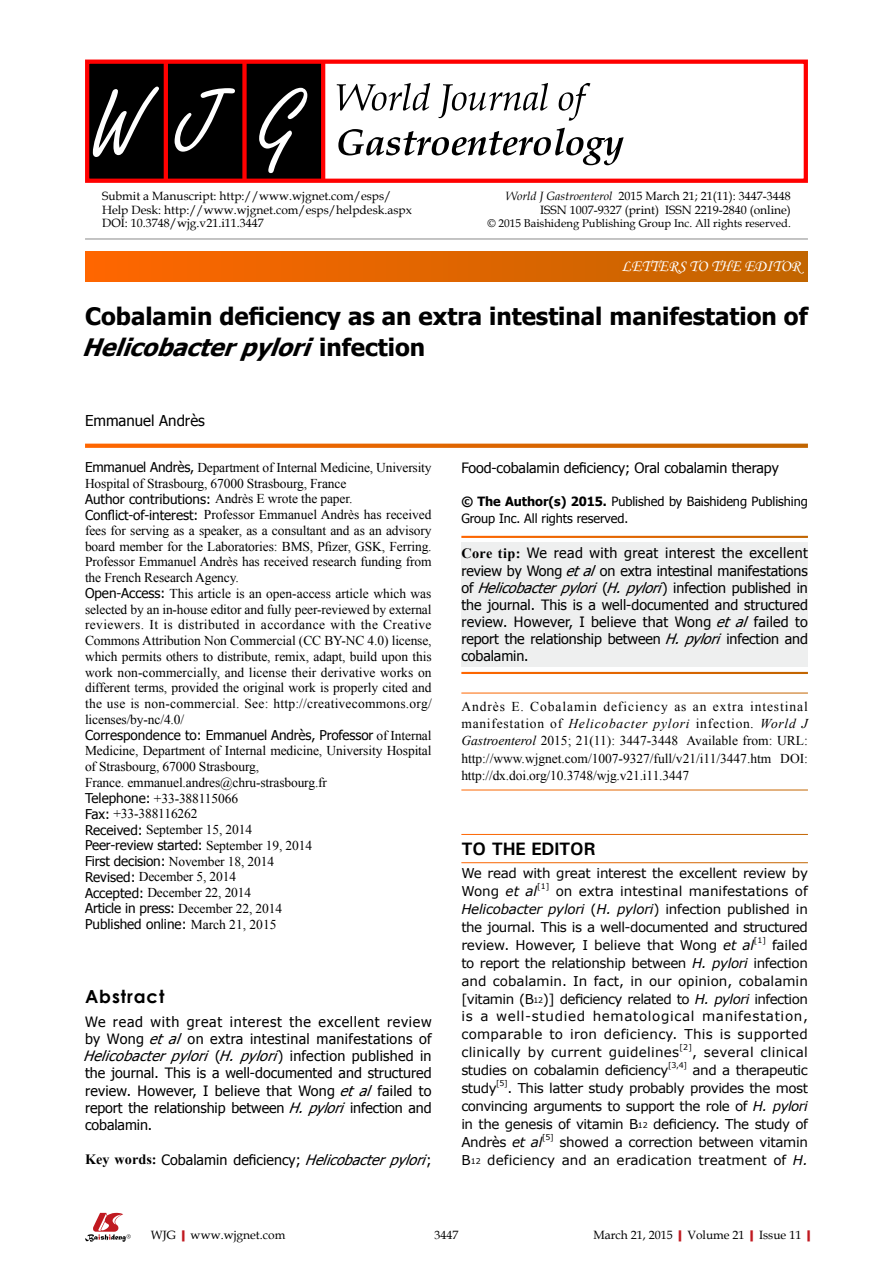
<style>
.page{position:relative;width:893px;height:1263px;background:#fff}
.page>*{position:absolute;margin:0;border:0;box-sizing:border-box;transform-origin:0 0}
.t1{font:700 24px/31.5px "Tahoma";color:#000}
.t2{font:700 18px "Univers";letter-spacing:-.01em;color:#000}
.t3{font:700 18px "Century Gothic";letter-spacing:.05em;color:#000}
.t4{font:16.5px "Monotype Corsiva";color:#fff}
.t5{font:15px "Tahoma";color:#000}
.t6{font:14.25px/17.2px "Tahoma";letter-spacing:-.005em;color:#000;text-align:justify}
.t7{font:13.5px/15.8px "Times New Roman";letter-spacing:-.01em;color:#000}
.t8{font:13.5px/17.9px "Verdana";letter-spacing:-.02em;color:#000;text-align:justify}
.t9{font:13.5px/17.9px "Verdana";letter-spacing:.005em;color:#000;text-align:right}
.t10{font:13.5px "Verdana";letter-spacing:.02em;color:#000}
.t11{font:12.75px/17.1px "Tahoma";letter-spacing:-.005em;color:#000}
.t12{font:12px/13.5px "Book Antiqua";color:#000}
.t13{font:11.25px "Book Antiqua";color:#000}
.t14{font:7.8px "Verdana";color:#000}
.s1{font-style:italic}
.s2{font-family:"Tahoma"}
.s3{font-family:"Times New Roman";font-weight:700}
.s4{font-weight:700}
.s5{font-size:7.8px}
.s6{font-weight:700;color:#c01920}
</style>
<div class="page">
<div style="left:461px;top:542px;width:347px;height:125px;background:#eeefef"></div>
<hr style="left:85px;top:239px;width:723px;height:1px;background:#898989">
<div style="left:87px;top:61px;width:236px;height:121px;background:#000"></div>
<hr style="left:164px;top:61px;width:4px;height:121px;background:#f00">
<div style="left:242px;top:61px;width:5px;height:121px;background:#f00"></div>
<hr style="left:321px;top:61px;width:4px;height:121px;background:#f00">
<div style="left:85px;top:60px;width:723px;height:123px;border:4px solid #f00"></div>
<svg style="left:259px;top:88px;width:48px;height:85px"></svg>
<svg style="left:175px;top:88px;width:60px;height:64px"></svg>
<svg style="left:93px;top:87px;width:66px;height:70px"></svg>
<svg style="left:337px;top:83px;width:253px;height:38px"></svg>
<svg style="left:338px;top:128px;width:286px;height:37px"></svg>
<svg style="left:85px;top:1213px;width:46px;height:29px"></svg>
<div style="left:85px;top:252px;width:723px;height:29px;background:linear-gradient(to right,#f60,#c16500)"></div>
<svg style="left:85px;top:444px;width:723px;height:4px;background:#e16a08"></svg>
<p class="t12" style="left:102px;top:189px;width:311px">Submit a Manuscript: http://www.wjgnet.com/esps/<br>Help Desk: http://www.wjgnet.com/esps/helpdesk.aspx<br>DOI: 10.3748/wjg.v21.i11.3447</p>
<p class="t12" style="left:506px;top:189px;width:287px;text-align:right"><span class="s1">World J Gastroenterol</span> 2015 March 21; 21(11): 3447-3448<br>ISSN 1007-9327 (print) ISSN 2219-2840 (online)</p>
<p class="t13" style="left:487px;top:215px;width:305px">© 2015 Baishideng Publishing Group Inc. All rights reserved.</p>
<p class="t4" style="left:622px;top:256px;width:180px">LETTERS TO THE EDITOR</p>
<p class="t1" style="left:82px;top:298px;width:727px">Cobalamin deficiency as an extra intestinal manifestation of<br><span class="s1">Helicobacterpylori</span>i n f e c t i o n</p>
<p class="t5" style="left:85px;top:410px;width:121px">Emmanuel Andrès</p>
<p class="t7" style="left:85px;top:459px;width:348px"><span class="s2">Emmanuel Andrès,</span> Department of Internal Medicine, University Hospital of Strasbourg, 67000 Strasbourg, France<br><span class="s2">Author contributions:</span> Andrès E wrote the paper.<br><span class="s2">Conflict-of-interest:</span> Professor Emmanuel Andrès has received fees for serving as a speaker, as a consultant and as an advisory board member for the Laboratories: BMS, Pfizer, GSK, Ferring.<br>Professor Emmanuel Andrès has received research funding from the French Research Agency.<br><span class="s2">Open-Access:</span> This article is an open-access article which was selected by an in-house editor and fully peer-reviewed by external reviewers. It is distributed in accordance with the Creative Commons Attribution Non Commercial (CC BY-NC 4.0) license, which permits others to distribute, remix, adapt, build upon this work non-commercially, and license their derivative works on different terms, provided the original work is properly cited and the use is non-commercial. See: http://creativecommons.org/ licenses/by-nc/4.0/<br><span class="s2">Correspondence to: Emmanuel Andrès, Professor</span> of Internal Medicine, Department of Internal medicine, University Hospital of Strasbourg, 67000 Strasbourg,<br>France. emmanuel.andres@chru-strasbourg.fr<br><span class="s2">Telephone:</span> +33-388115066<br><span class="s2">Fax:</span> +33-388116262<br><span class="s2">Received:</span> September 15, 2014<br><span class="s2">Peer-review started:</span> September 19, 2014<br><span class="s2">First decision:</span> November 18, 2014<br><span class="s2">Revised:</span> December 5, 2014<br><span class="s2">Accepted:</span> December 22, 2014<br><span class="s2">Article in press:</span> December 22, 2014<br><span class="s2">Published online:</span> March 21, 2015</p>
<p class="t3" style="left:85px;top:982px;width:81px">Abstract</p>
<p class="t6" style="left:83px;top:1012px;width:350px">We read with great interest the excellent review by Wong <span class="s1">etal</span> on extra intestinal manifestations of <span class="s1">Helicobacterpylori</span> ( <span class="s1">H.pylori</span>) i n f e c t i o n p u b l i s h e d i n the journal. This is a well-documented and structured review. However, I believe that Wong <span class="s1">etal</span> failed to report the relationship between <span class="s1">H.pylori</span>infection and cobalamin.</p>
<p class="t6" style="left:85px;top:1150px;width:348px"><span class="s3">Key words:</span> Cobalamin deficiency; <span class="s1">Helicobacterpylori</span>;</p>
<p class="t6" style="left:461px;top:458px;width:319px">Food-cobalamin deficiency; Oral cobalamin therapy</p>
<p class="t11" style="left:461px;top:492px;width:348px"><span class="s4">© The Author(s) 2015.</span> Published by Baishideng Publishing<br>Group Inc. All rights reserved.</p>
<p class="t6" style="left:461px;top:544px;width:348px"><span class="s3">Core tip:</span> We read with great interest the excellent review by Wong <span class="s1">etal</span>on extra intestinal manifestations o f <span class="s1">Helicobacterpylori</span> (<span class="s1">H.pylori</span>) i n f e c t i o n p u b l i s h e d i n the journal. This is a well-documented and structured review. However, I believe that Wong <span class="s1">etal</span> failed to report the relationship between <span class="s1">H.pylori</span>infection and cobalamin.</p>
<p class="t7" style="left:461px;top:698px;width:348px;line-height:17.1px;text-align:justify">Andrès E. Cobalamin deficiency as an extra intestinal manifestation of <span class="s1">Helicobacter pylori</span> infection<span class="s1">. World J Gastroenterol</span> 2015; 21(11): 3447-3448 Available from: URL: http://www.wjgnet.com/1007-9327/full/v21/i11/3447.htm DOI: http://dx.doi.org/10.3748/wjg.v21.i11.3447</p>
<p class="t2" style="left:461px;top:837px;width:135px">TO THE EDITOR</p>
<p class="t8" style="left:461px;top:864px;width:348px">We read with great interest the excellent review by<br>Wong <span class="s1">et al</span></p>
<p class="t14" style="left:537px;top:881px;width:14px">[1]</p>
<p class="t8" style="left:461px;top:882px;width:348px;text-indent:94px">on extra intestinal manifestations of <span class="s1">Helicobacter pylori</span> (<span class="s1">H. pylori</span>) infection published in the journal. This is a well-documented and structured review. However, I believe that Wong <span class="s1">et al</span></p>
<p class="t14" style="left:754px;top:935px;width:13px">[1]</p>
<p class="t8" style="left:461px;top:935px;width:348px;text-indent:311px">failed to report the relationship between <span class="s1">H. pylori</span> infection and cobalamin. In fact, in our opinion, cobalamin [vitamin (B<span class="s5">12</span>)] deficiency related to <span class="s1">H. pylori</span> infection is a well-studied hematological manifestation, comparable to iron deficiency. This is supported clinically by current guidelines</p>
<p class="t14" style="left:679px;top:1043px;width:14px">[2]</p>
<p class="t10" style="left:692px;top:1044px;width:117px">, several clinical</p>
<p class="t8" style="left:461px;top:1061px;width:209px">studies on cobalamin deficiency</p>
<p class="t14" style="left:668px;top:1060px;width:20px">[3,4]</p>
<p class="t8" style="left:693px;top:1061px;width:117px">and a therapeutic</p>
<p class="t8" style="left:461px;top:1079px;width:37px">study</p>
<p class="t14" style="left:496px;top:1078px;width:13px">[5]</p>
<p class="t8" style="left:461px;top:1079px;width:348px;text-indent:46px">. This latter study probably provides the most convincing arguments to support the role of <span class="s1">H. pylori </span>in the genesis of vitamin B<span class="s5">12</span> deficiency. The study of Andrès <span class="s1">et al</span></p>
<p class="t14" style="left:542px;top:1132px;width:13px">[5]</p>
<p class="t9" style="left:461px;top:1132px;width:348px">showed a correction between vitamin<br>B<span class="s5">12</span> deficiency and an eradication treatment of <span class="s1">H.</span></p>
<p class="t12" style="left:151px;top:1227px;width:136px">WJG<span class="s6">|</span>www.wjgnet.com</p>
<p class="t12" style="left:434px;top:1227px;width:25px">3447</p>
<p class="t12" style="left:593px;top:1227px;width:224px">March 21, 2015<span class="s6">|</span>Volume 21<span class="s6">|</span>Issue 11<span class="s6">|</span></p>
</div>
